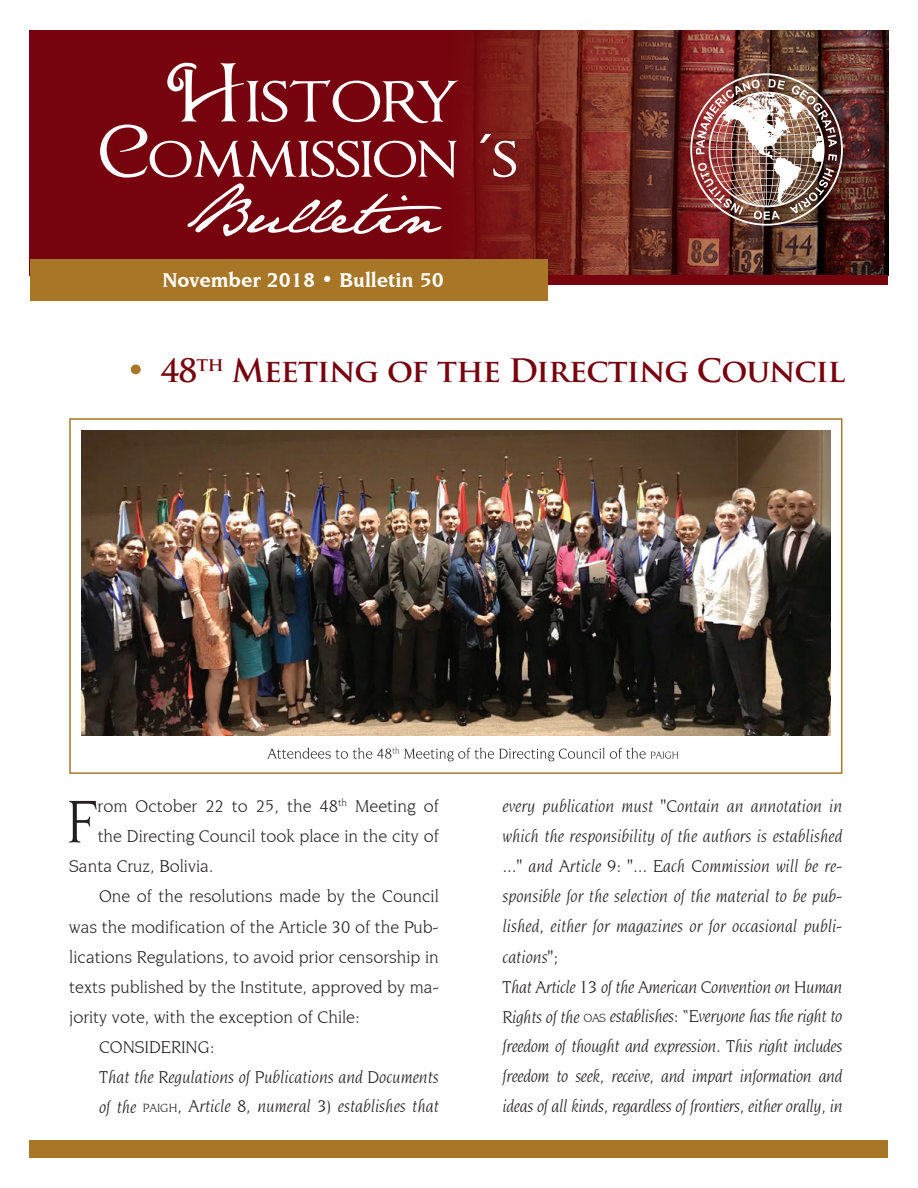
<style>
.page{position:relative;width:918px;height:1188px;background:#fff}
.page>*{position:absolute;margin:0;border:0;box-sizing:border-box;transform-origin:0 0}
.t1{font:63.9px "Novarese IT Cby BT";color:#231f20}
.t2{font:700 31.5px "Trajan Pro";letter-spacing:-.025em;color:#76030d}
.t3{font:700 21px "Novarese IT Cby BT";color:#fff}
.t4{font:italic 18px/30px "Novarese IT Cby BT";letter-spacing:-.02em;color:#231f20}
.t5{font:18px "Novarese IT Cby BT";color:#231f20}
.t6{font:italic 18px/30px "Novarese IT Cby BT";color:#231f20}
.s1{font-size:12.6px}
</style>
<div class="page">
<div style="left:30px;top:30px;width:858px;height:245px;background:#76030d"></div>
<img style="left:462px;top:30px;width:426px;height:245px">
<img style="left:690px;top:73px;width:153px;height:153px">
<div style="left:547px;top:275px;width:341px;height:10px;background:#76030d"></div>
<div style="left:30px;top:259px;width:517px;height:42px;background:#a77626"></div>
<div style="left:30px;top:1140px;width:858px;height:18px;background:#a77626"></div>
<svg style="left:480px;top:134px;width:36px;height:43px"></svg>
<svg style="left:100px;top:63px;width:359px;height:173px"></svg>
<div style="left:131px;top:364px;width:10px;height:10px;background:#a77626;border-radius:50%"></div>
<img style="left:82px;top:430px;width:749px;height:306px">
<div style="left:69px;top:418px;width:773px;height:356px;border:2px solid #a77626"></div>
<svg style="left:267px;top:747px;width:411px;height:14px"></svg>
<p class="t3" style="left:163px;top:267px;width:283px">November 2018 • Bulletin 50</p>
<h2 class="t2" style="left:160px;top:351px;width:686px">48<sup>th</sup> Meeting of the Directing Council</h2>
<h1 class="t1" style="left:67px;top:784px;width:33px">F</h1>
<p class="t5" style="left:98px;top:796px;width:343px">rom October 22 to 25, the 48<sup>th</sup> Meeting of</p>
<p class="t5" style="left:98px;top:826px;width:343px">the Directing Council took place in the city of</p>
<p class="t5" style="left:69px;top:856px;width:146px">Santa Cruz, Bolivia.</p>
<p class="t5" style="left:99px;top:886px;width:341px">One of the resolutions made by the Council</p>
<p class="t5" style="left:69px;top:916px;width:371px">was the modification of the Article 30 of the Pub-</p>
<p class="t5" style="left:69px;top:946px;width:371px">lications Regulations, to avoid prior censorship in</p>
<p class="t5" style="left:69px;top:976px;width:371px">texts published by the Institute, approved by ma-</p>
<p class="t5" style="left:69px;top:1006px;width:292px">jority vote, with the exception of Chile:</p>
<p class="t6" style="left:99px;top:1031px;width:341px">CONSIDERING:<br>That the Regulations of Publications and Documents of the <span class="s1">PAIGH</span>, Article 8, numeral 3) establishes that</p>
<p class="t4" style="left:503px;top:791px;width:341px">every publication must "Contain an annotation in which the responsibility of the authors is established ..." and Article 9: "... Each Commission will be re&shy;sponsible for the selection of the material to be pub&shy;lished, either for magazines or for occasional publi&shy;cations";<br>That Article 13 of the American Convention on Human Rights of the <span class="s1">OAS</span> establishes: “Everyone has the right to freedom of thought and expression. This right includes freedom to seek, receive, and impart information and ideas of all kinds, regardless of frontiers, either orally, in</p>
</div>
